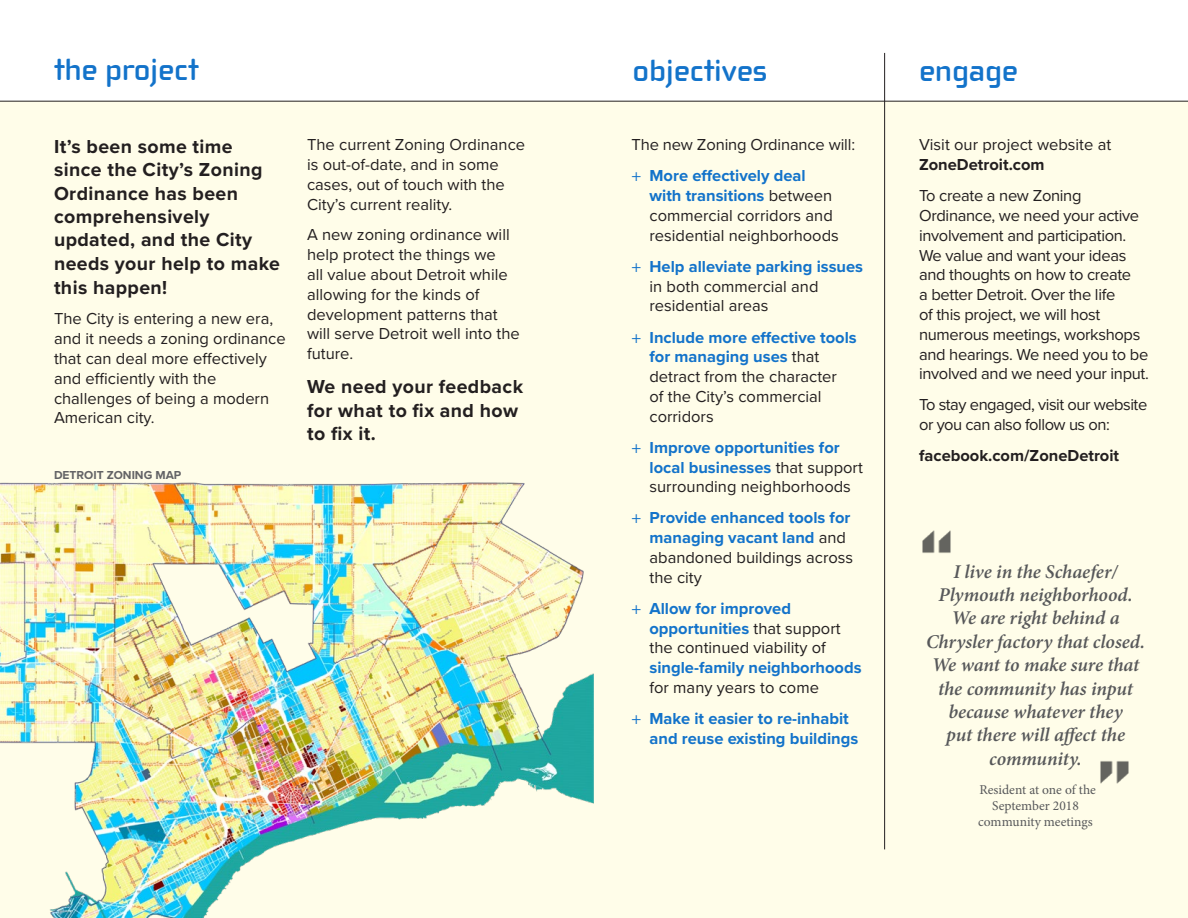
<style>
.page{position:relative;width:1188px;height:918px;background:#fff}
.page>*{position:absolute;margin:0;border:0;box-sizing:border-box;transform-origin:0 0}
.t1{font:700 31.5px "Cholla Wide OT";color:#1373ca}
.t2{font:italic 600 19.5px/23.4px "Minion Pro";letter-spacing:-.005em;color:#57585a;text-align:center}
.t3{font:700 19.5px/23.5px "Proxima Nova";letter-spacing:.02em;color:#231f20}
.t4{font:16.5px/19.8px "Proxima Nova";color:#231f20}
.t5{font:16.5px/19.8px "Proxima Nova";letter-spacing:-.02em;color:#231f20}
.t6{font:700 16.5px/19.8px "Proxima Nova";color:#1373ca}
.t7{font:16.5px/19.8px "Proxima Nova";letter-spacing:-.03em;color:#231f20}
.t8{font:700 16.5px "Proxima Nova";color:#231f20}
.t9{font:13.5px/16.2px "Minion Pro";color:#57585a;text-align:center}
.t10{font:700 12px "Proxima Nova";color:#636366}
.s1{font-family:"Myriad Pro";color:#1373ca}
.s2{font-weight:700;color:#1373ca}
.s3{font-family:"Myriad Pro";font-weight:400}
.s4{font-weight:400;color:#231f20}
</style>
<div class="page">
<div style="left:0;top:101px;width:594px;height:817px;background:#fffde9"></div>
<div style="left:594px;top:101px;width:594px;height:817px;background:#fffde9"></div>
<hr style="left:884px;top:53px;width:1px;height:796px;background:#231f20">
<hr style="left:0;top:101px;width:1188px;height:1px;background:#231f20">
<img style="left:0;top:482px;width:594px;height:436px">
<img style="left:922px;top:530px;width:29px;height:23px">
<img style="left:1100px;top:761px;width:29px;height:23px">
<h1 class="t1" style="left:54px;top:53px;width:146px">the project</h1>
<h1 class="t1" style="left:633px;top:54px;width:136px">objectives</h1>
<h1 class="t1" style="left:919px;top:54px;width:101px">engage</h1>
<p class="t3" style="left:54px;top:134px;width:227px">It’s been some time since the City’s Zoning<br>Ordinance has been comprehensively updated, and the City needs your help to make this happen!</p>
<p class="t4" style="left:54px;top:308px;width:233px">The City is entering a new era, and it needs a zoning ordinance that can deal more effectively and efficiently with the challenges of being a modern<br>American city.</p>
<p class="t10" style="left:54px;top:466px;width:129px">DETROIT ZONING MAP</p>
<p class="t4" style="left:307px;top:134px;width:220px">The current Zoning Ordinance is out-of-date, and in some cases, out of touch with the<br>City’s current reality.</p>
<p class="t4" style="left:307px;top:224px;width:214px">A new zoning ordinance will help protect the things we<br>all value about Detroit while allowing for the kinds of development patterns that will serve Detroit well into the future.</p>
<p class="t3" style="left:307px;top:375px;width:218px">We need your feedback for what to fix and how to fix it.</p>
<p class="t4" style="left:632px;top:129px;width:225px;line-height:31px">The new Zoning Ordinance will: <span class="s1">+</span> <span class="s2">More effectively deal</span></p>
<p class="t4" style="left:650px;top:185px;width:191px"><span class="s2">with transitions</span> between commercial corridors and residential neighborhoods</p>
<p class="t4" style="left:650px;top:256px;width:215px;text-indent:-18px"><span class="s1">+</span> <span class="s2">Help alleviate parking issues </span>in both commercial and residential areas</p>
<p class="t4" style="left:650px;top:326px;width:209px;text-indent:-18px"><span class="s1">+</span> <span class="s2">Include more effective tools for managing uses</span> that detract from the character<br>of the City’s commercial corridors</p>
<p class="t6" style="left:650px;top:437px;width:215px;text-indent:-18px"><span class="s3">+</span> Improve opportunities for local businesses <span class="s4">that support surrounding neighborhoods</span></p>
<p class="t6" style="left:650px;top:508px;width:205px;text-indent:-18px"><span class="s3">+</span> Provide enhanced tools for managing vacant land <span class="s4">and abandoned buildings across the city</span></p>
<p class="t4" style="left:650px;top:598px;width:193px;text-indent:-18px"><span class="s1">+</span> <span class="s2">Allow for improved opportunities</span> that support the continued viability of</p>
<p class="t6" style="left:650px;top:658px;width:214px">single-family neighborhoods</p>
<p class="t6" style="left:632px;top:672px;width:219px;line-height:31px;text-indent:18px"><span class="s4">for many years to come<br></span><span class="s3">+</span> Make it easier to re-inhabit</p>
<p class="t6" style="left:650px;top:728px;width:210px">and reuse existing buildings</p>
<p class="t4" style="left:919px;top:134px;width:194px">Visit our project website at</p>
<p class="t8" style="left:919px;top:152px;width:127px">ZoneDetroit.com</p>
<p class="t5" style="left:919px;top:185px;width:231px">To create a new Zoning<br>Ordinance, we need your active involvement and participation.<br>We value and want your ideas and thoughts on how to create<br>a better Detroit. Over the life<br>of this project, we will host numerous meetings, workshops and hearings. We need you to be involved and we need your input.</p>
<p class="t7" style="left:919px;top:394px;width:230px">To stay engaged, visit our website or you can also follow us on:</p>
<p class="t8" style="left:919px;top:444px;width:202px">facebook.com/ZoneDetroit</p>
<p class="t2" style="left:926px;top:559px;width:221px">I live in the Schaefer/<br>Plymouth neighborhood.<br>We are right behind a<br>Chrysler factory that closed.<br>We want to make sure that the community has input because whatever they<br>put there will affect the community.</p>
<p class="t9" style="left:978px;top:782px;width:119px">Resident at one of the<br>September 2018 community meetings</p>
</div>
